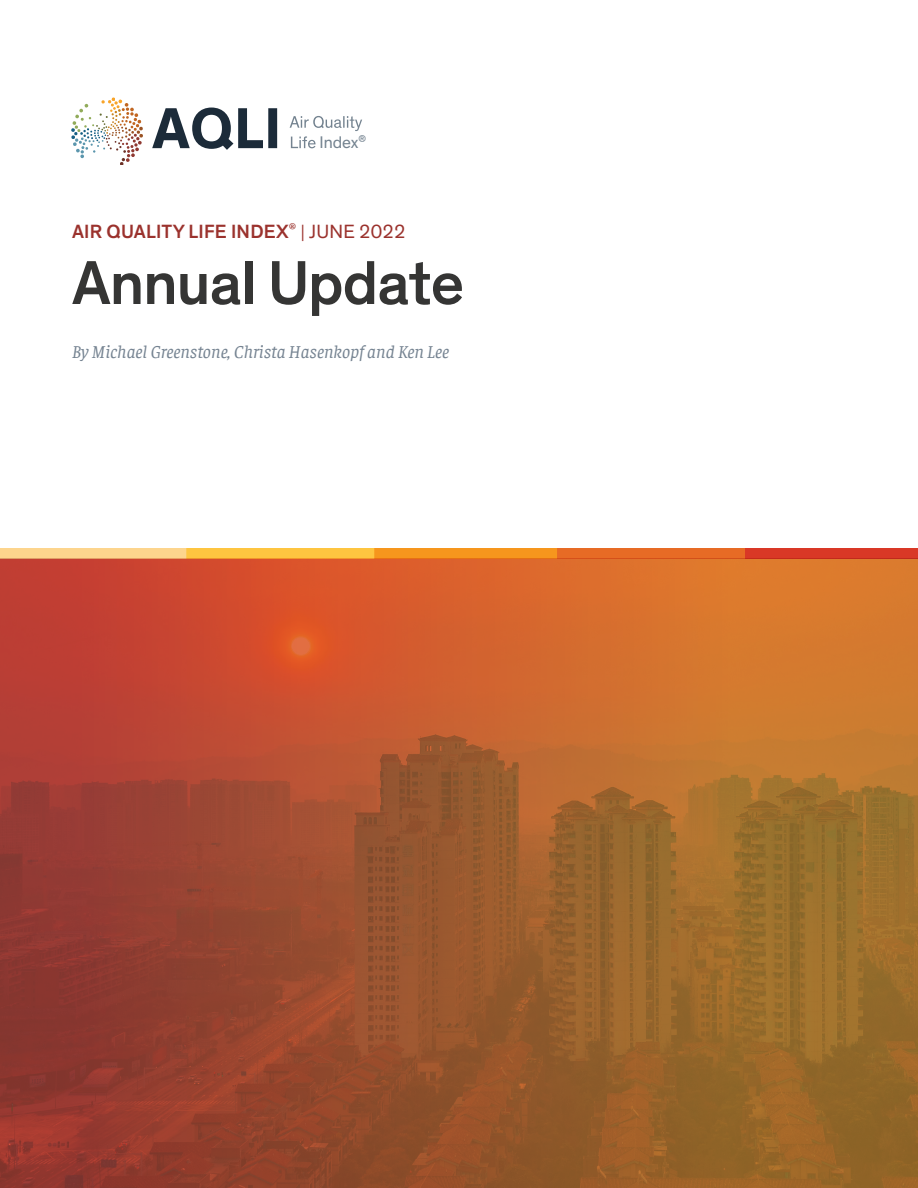
<style>
.page{position:relative;width:918px;height:1188px;background:#fff}
.page>*{position:absolute;margin:0;border:0;box-sizing:border-box;transform-origin:0 0}
.t1{font:500 63px "Theinhardt";letter-spacing:-.015em;color:#353534}
.t2{font:500 19.5px "Theinhardt";letter-spacing:.01em;color:#9b322d}
.t3{font:italic 18px "Faustina";color:#758391}
.t4{font:17.1px "Theinhardt";letter-spacing:-.005em;color:#748390}
.s1{font-weight:300}
.s2{font-weight:400}
</style>
<div class="page">
<svg style="left:71px;top:98px;width:72px;height:67px"></svg>
<svg style="left:152px;top:108px;width:125px;height:42px"></svg>
<svg style="left:290px;top:116px;width:72px;height:32px"></svg>
<img style="left:0;top:549px;width:918px;height:639px">
<p class="t4" style="left:320px;top:132px;width:48px">Index<sup>®</sup></p>
<p class="t2" style="left:72px;top:220px;width:335px">AIR QUALITY LIFE INDEX<sup>®</sup> <span class="s1">|</span> <span class="s2">JUNE 2022</span></p>
<h1 class="t1" style="left:72px;top:245px;width:394px">Annual Update</h1>
<p class="t3" style="left:72px;top:340px;width:379px">By Michael Greenstone, Christa Hasenkopf and Ken Lee</p>
</div>
